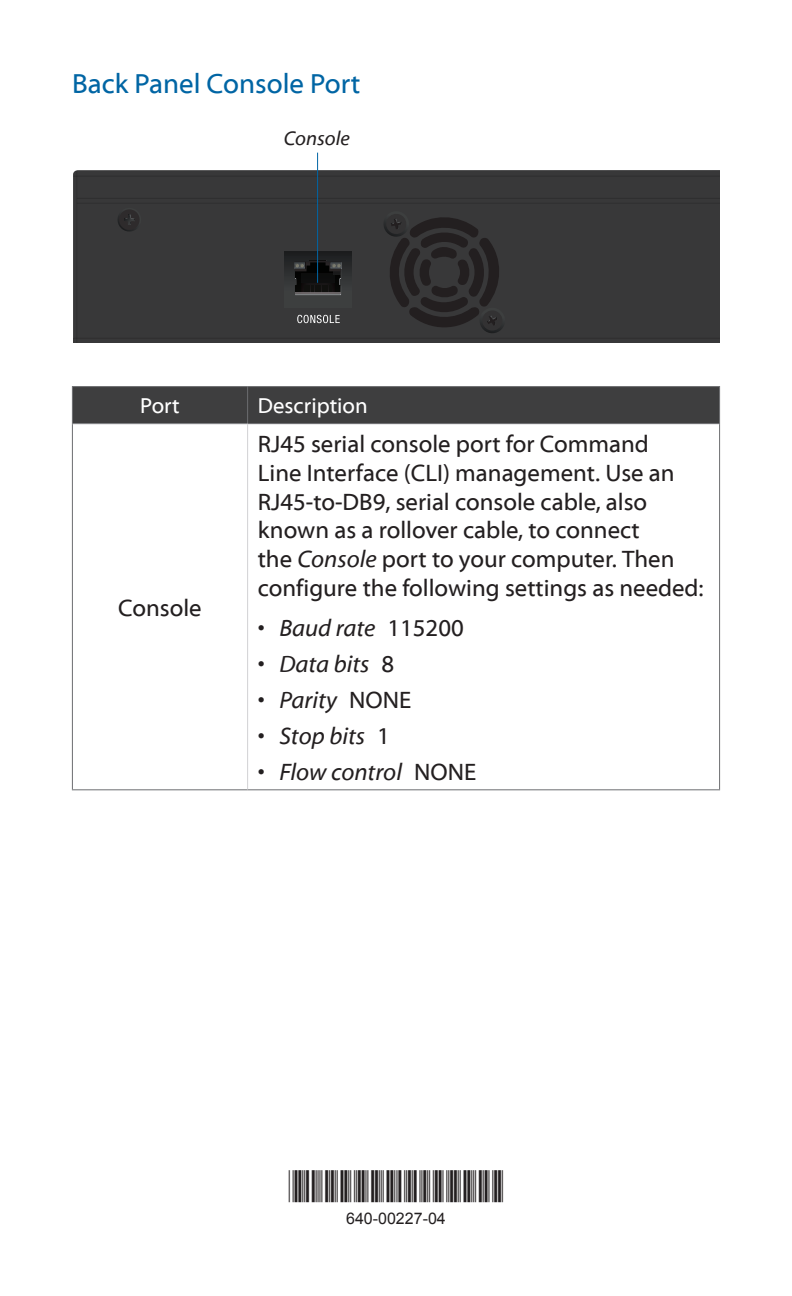
<style>
.page{position:relative;width:792px;height:1296px;background:#fff}
.page>*{position:absolute;margin:0;border:0;box-sizing:border-box;transform-origin:0 0}
.Heading_2{font:28px "Myriad Web Pro";color:#0065a4}
.Table_Text{font:24px/28.8px "Myriad Web Pro";color:#231f20}
.t1{font:italic 24px "Myriad Web Pro";color:#231f20}
.Table_Header_1{font:22px "Myriad Web Pro";color:#fff}
.t2{font:italic 20px "Myriad Web Pro";color:#231f20}
.t3{font:16px "Arial";color:#231f20}
.s1{font-style:italic}
.s2{font-style:normal}
</style>
<div class="page">
<div style="left:73px;top:170px;width:647px;height:173px;background:#383839"></div>
<div style="left:285px;top:252px;width:67px;height:56px;background:linear-gradient(to bottom,#1f2022,#434545)"></div>
<svg style="left:294px;top:260px;width:48px;height:35px"></svg>
<hr style="left:295px;top:293px;width:46px;height:1px;background:#6a6566">
<svg style="left:116px;top:208px;width:27px;height:25px"></svg>
<hr style="left:76px;top:170px;width:1px;height:173px;background:#3e3e3f">
<hr style="left:73px;top:176px;width:647px;height:1px;background:#231f20">
<hr style="left:77px;top:198px;width:643px;height:1px;background:#231f20">
<hr style="left:77px;top:203px;width:643px;height:1px;background:#231f20">
<hr style="left:73px;top:338px;width:647px;height:1px;background:#231f20">
<svg style="left:382px;top:211px;width:124px;height:123px"></svg>
<svg style="left:297px;top:315px;width:43px;height:8px"></svg>
<hr style="left:317px;top:153px;width:1px;height:130px;background:#0065a4">
<div style="left:73px;top:387px;width:646px;height:36px;background:#3e3e3f"></div>
<hr style="left:72px;top:386px;width:176px;height:1px;background:#6c6d70">
<hr style="left:72px;top:387px;width:1px;height:36px;background:#6c6d70">
<hr style="left:248px;top:386px;width:472px;height:1px;background:#6c6d70">
<hr style="left:247px;top:387px;width:1px;height:36px;background:#6c6d70">
<hr style="left:719px;top:387px;width:1px;height:36px;background:#6c6d70">
<hr style="left:72px;top:423px;width:176px;height:1px;background:#6c6d70">
<hr style="left:72px;top:424px;width:1px;height:365px;background:#6c6d70">
<hr style="left:248px;top:423px;width:472px;height:1px;background:#6c6d70">
<hr style="left:719px;top:424px;width:1px;height:365px;background:#6c6d70">
<hr style="left:72px;top:789px;width:176px;height:2px;background:#6c6d70">
<hr style="left:248px;top:789px;width:472px;height:2px;background:#6c6d70">
<hr style="left:247px;top:424px;width:1px;height:365px;background:#d1d2d4">
<p class="Heading_2" style="left:72px;top:69px;width:290px">Back Panel Console Port</p>
<p class="t2" style="left:284px;top:127px;width:68px">Console</p>
<p class="Table_Header_1" style="left:140px;top:394px;width:41px">Port</p>
<p class="Table_Header_1" style="left:258px;top:394px;width:111px">Description</p>
<p class="Table_Text" style="left:118px;top:594px;width:85px">Console</p>
<p class="Table_Text" style="left:258px;top:430px;width:447px">RJ45 serial console port for Command<br>Line Interface (CLI) management. Use an RJ45‑to-DB9, serial console cable, also known as a rollover cable, to connect<br>the <span class="s1">Console</span> port to your computer. Then configure the following settings as needed:</p>
<p class="t1" style="left:258px;top:615px;width:208px"><span class="s2">•</span> Baud rate <span class="s2">115200</span></p>
<p class="t1" style="left:258px;top:651px;width:138px"><span class="s2">•</span> Data bits <span class="s2">8</span></p>
<p class="t1" style="left:258px;top:687px;width:155px"><span class="s2">•</span> Parity <span class="s2">NONE</span></p>
<p class="t1" style="left:258px;top:723px;width:134px"><span class="s2">•</span> Stop bits <span class="s2">1</span></p>
<p class="t1" style="left:258px;top:759px;width:220px"><span class="s2">•</span> Flow control <span class="s2">NONE</span></p>
<p class="t3" style="left:346px;top:1208px;width:101px">640-00227-04</p>
</div>
